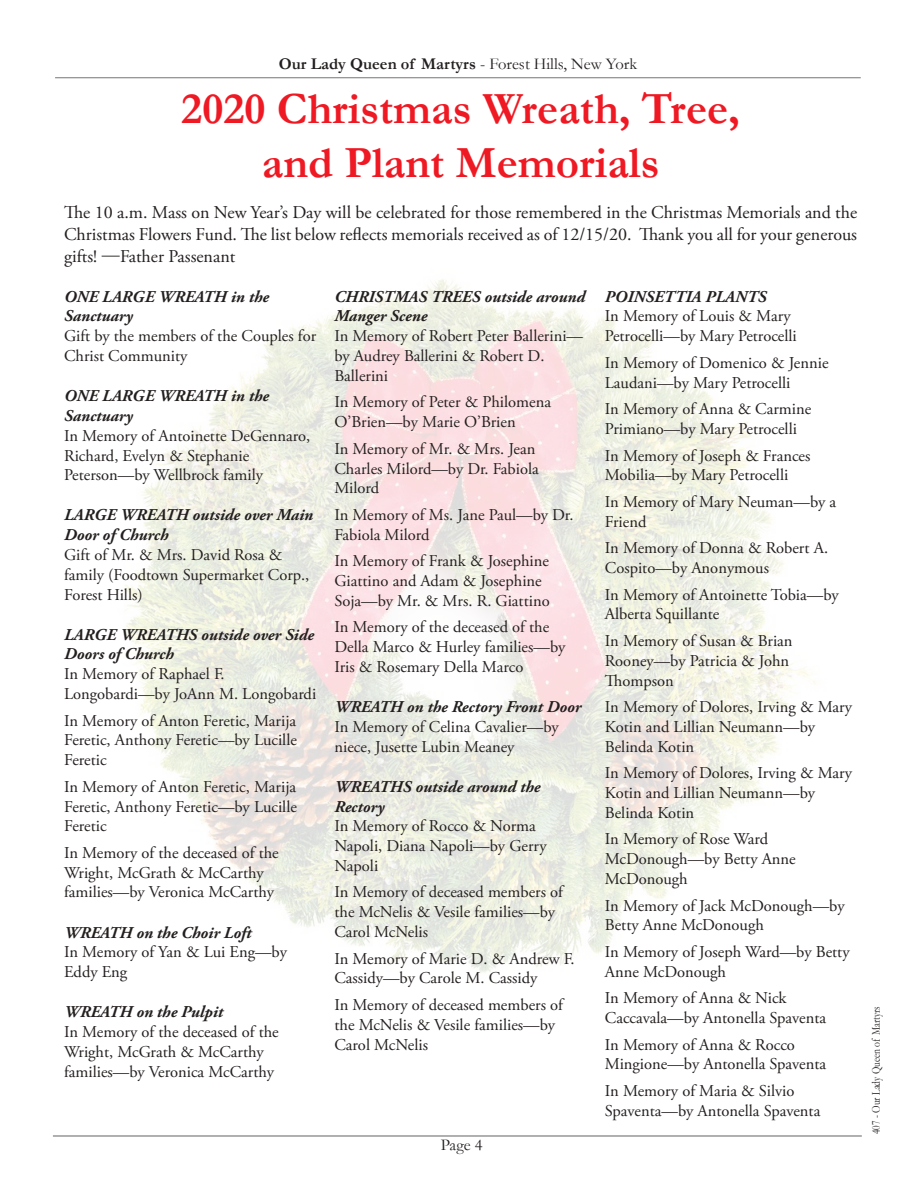
<style>
.page{position:relative;width:918px;height:1188px;background:#fff}
.page>*{position:absolute;margin:0;border:0;box-sizing:border-box;transform-origin:0 0}
.t1{font:700 45px/54px "Garamond";color:#ef1923;text-align:center}
.t2{font:18px/21.6px "Adobe Garamond Pro";color:#241f1f;text-align:justify}
.t3{font:16.5px/19.8px "Adobe Garamond Pro";color:#241f1f}
.t4{font:italic 700 16.5px/19.8px "Adobe Garamond Pro";color:#241f1f}
.t5{font:700 16.5px "Garamond";color:#241f1f}
.t6{font:16.5px "Garamond";color:#241f1f}
.t7{font:12px "Garamond";color:#241f1f;scale:.8 1}
.s1{font-weight:400}
</style>
<div class="page">
<img style="left:125px;top:279px;width:691px;height:694px">
<hr style="left:53px;top:1136px;width:809px;height:1px;background:#656365">
<hr style="left:55px;top:77px;width:806px;height:1px;background:#777576">
<p class="t5" style="left:279px;top:53px;width:360px">Our Lady Queen of Martyrs <span class="s1">- Forest Hills, New York</span></p>
<h1 class="t1" style="left:181px;top:82px;width:560px">2020 Christmas Wreath, Tree, and Plant Memorials</h1>
<p class="t2" style="left:64px;top:203px;width:795px">The 10 a.m. Mass on New Year’s Day will be celebrated for those remembered in the Christmas Memorials and the Christmas Flowers Fund. The list below reflects memorials received as of 12/15/20. Thank you all for your generous gifts! —Father Passenant</p>
<p class="t4" style="left:64px;top:287px;width:207px">ONE LARGE WREATH in the<br>Sanctuary</p>
<p class="t3" style="left:64px;top:327px;width:254px">Gift by the members of the Couples for<br>Christ Community</p>
<p class="t4" style="left:64px;top:386px;width:207px">ONE LARGE WREATH in the<br>Sanctuary</p>
<p class="t3" style="left:64px;top:426px;width:248px">In Memory of Antoinette DeGennaro,<br>Richard, Evelyn &amp; Stephanie<br>Peterson—by Wellbrock family</p>
<p class="t4" style="left:64px;top:506px;width:251px">LARGE WREATH outside over Main<br>Door of Church</p>
<p class="t3" style="left:64px;top:545px;width:247px">Gift of Mr. &amp; Mrs. David Rosa &amp; family (Foodtown Supermarket Corp.,<br>Forest Hills)</p>
<p class="t4" style="left:64px;top:625px;width:251px">LARGE WREATHS outside over Side<br>Doors of Church</p>
<p class="t3" style="left:64px;top:665px;width:254px">In Memory of Raphael F.<br>Longobardi—by JoAnn M. Longobardi</p>
<p class="t3" style="left:64px;top:711px;width:234px;text-align:justify">In Memory of Anton Feretic, Marija Feretic, Anthony Feretic—by Lucille Feretic</p>
<p class="t3" style="left:64px;top:777px;width:234px;text-align:justify">In Memory of Anton Feretic, Marija Feretic, Anthony Feretic—by Lucille Feretic</p>
<p class="t3" style="left:64px;top:843px;width:216px">In Memory of the deceased of the<br>Wright, McGrath &amp; McCarthy families—by Veronica McCarthy</p>
<p class="t4" style="left:64px;top:923px;width:189px">WREATH on the Choir Loft</p>
<p class="t3" style="left:64px;top:943px;width:224px">In Memory of Yan &amp; Lui Eng—by<br>Eddy Eng</p>
<p class="t4" style="left:64px;top:1002px;width:161px">WREATH on the Pulpit</p>
<p class="t3" style="left:64px;top:1022px;width:216px">In Memory of the deceased of the<br>Wright, McGrath &amp; McCarthy families—by Veronica McCarthy</p>
<p class="t4" style="left:334px;top:287px;width:252px">CHRISTMAS TREES outside around<br>Manger Scene</p>
<p class="t3" style="left:334px;top:327px;width:250px">In Memory of Robert Peter Ballerini— by Audrey Ballerini &amp; Robert D.<br>Ballerini</p>
<p class="t3" style="left:334px;top:393px;width:218px">In Memory of Peter &amp; Philomena<br>O’Brien—by Marie O’Brien</p>
<p class="t3" style="left:334px;top:439px;width:206px">In Memory of Mr. &amp; Mrs. Jean<br>Charles Milord—by Dr. Fabiola<br>Milord</p>
<p class="t3" style="left:334px;top:505px;width:241px">In Memory of Ms. Jane Paul—by Dr.<br>Fabiola Milord</p>
<p class="t3" style="left:334px;top:552px;width:217px">In Memory of Frank &amp; Josephine<br>Giattino and Adam &amp; Josephine<br>Soja—by Mr. &amp; Mrs. R. Giattino</p>
<p class="t3" style="left:334px;top:618px;width:232px">In Memory of the deceased of the<br>Della Marco &amp; Hurley families—by<br>Iris &amp; Rosemary Della Marco</p>
<p class="t4" style="left:334px;top:697px;width:249px">WREATH on the Rectory Front Door</p>
<p class="t3" style="left:334px;top:717px;width:226px">In Memory of Celina Cavalier—by niece, Jusette Lubin Meaney</p>
<p class="t4" style="left:334px;top:777px;width:208px">WREATHS outside around the<br>Rectory</p>
<p class="t3" style="left:334px;top:817px;width:214px">In Memory of Rocco &amp; Norma<br>Napoli, Diana Napoli—by Gerry<br>Napoli</p>
<p class="t3" style="left:334px;top:883px;width:230px">In Memory of deceased members of the McNelis &amp; Vesile families—by<br>Carol McNelis</p>
<p class="t3" style="left:334px;top:949px;width:242px">In Memory of Marie D. &amp; Andrew F.<br>Cassidy—by Carole M. Cassidy</p>
<p class="t3" style="left:334px;top:995px;width:230px">In Memory of deceased members of the McNelis &amp; Vesile families—by<br>Carol McNelis</p>
<p class="t4" style="left:605px;top:287px;width:163px">POINSETTIA PLANTS</p>
<p class="t3" style="left:605px;top:307px;width:194px">In Memory of Louis &amp; Mary<br>Petrocelli—by Mary Petrocelli</p>
<p class="t3" style="left:605px;top:353px;width:225px">In Memory of Domenico &amp; Jennie<br>Laudani—by Mary Petrocelli</p>
<p class="t3" style="left:605px;top:400px;width:208px">In Memory of Anna &amp; Carmine<br>Primiano—by Mary Petrocelli</p>
<p class="t3" style="left:605px;top:446px;width:207px">In Memory of Joseph &amp; Frances<br>Mobilia—by Mary Petrocelli</p>
<p class="t3" style="left:605px;top:492px;width:233px">In Memory of Mary Neuman—by a<br>Friend</p>
<p class="t3" style="left:605px;top:539px;width:225px">In Memory of Donna &amp; Robert A.<br>Cospito—by Anonymous</p>
<p class="t3" style="left:605px;top:585px;width:235px">In Memory of Antoinette Tobia—by<br>Alberta Squillante</p>
<p class="t3" style="left:605px;top:631px;width:189px">In Memory of Susan &amp; Brian<br>Rooney—by Patricia &amp; John<br>Thompson</p>
<p class="t3" style="left:605px;top:698px;width:249px">In Memory of Dolores, Irving &amp; Mary<br>Kotin and Lillian Neumann—by<br>Belinda Kotin</p>
<p class="t3" style="left:605px;top:764px;width:249px">In Memory of Dolores, Irving &amp; Mary<br>Kotin and Lillian Neumann—by<br>Belinda Kotin</p>
<p class="t3" style="left:605px;top:830px;width:192px">In Memory of Rose Ward<br>McDonough—by Betty Anne<br>McDonough</p>
<p class="t3" style="left:605px;top:896px;width:241px">In Memory of Jack McDonough—by<br>Betty Anne McDonough</p>
<p class="t3" style="left:605px;top:942px;width:246px">In Memory of Joseph Ward—by Betty<br>Anne McDonough</p>
<p class="t3" style="left:605px;top:989px;width:223px">In Memory of Anna &amp; Nick<br>Caccavala—by Antonella Spaventa</p>
<p class="t3" style="left:605px;top:1035px;width:223px">In Memory of Anna &amp; Rocco<br>Mingione—by Antonella Spaventa</p>
<p class="t3" style="left:605px;top:1081px;width:217px">In Memory of Maria &amp; Silvio<br>Spaventa—by Antonella Spaventa</p>
<p class="t6" style="left:441px;top:1134px;width:43px">Page 4</p>
<p class="t7" style="left:868px;top:1134px;width:161px;rotate:-90deg">407 - Our Lady Queen of Martyrs</p>
</div>
